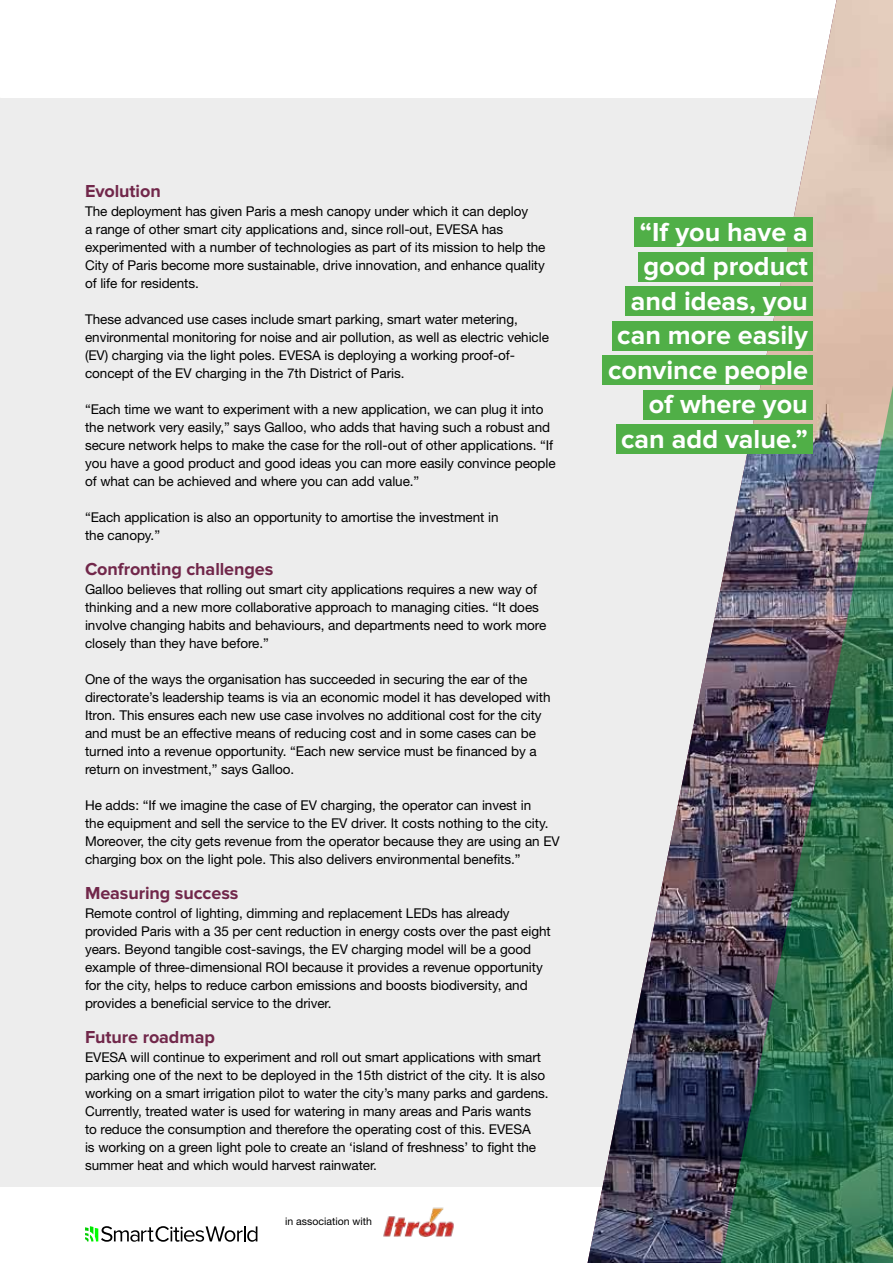
<style>
.page{position:relative;width:893px;height:1263px;background:#fff}
.page>*{position:absolute;margin:0;border:0;box-sizing:border-box;transform-origin:0 0}
.t1{font:700 27px/34.5px "Proxima Nova";color:#fff;text-align:right}
.t2{font:700 18px "Proxima Nova";letter-spacing:-.005em;color:#71274a}
.t3{font:13.5px/18px "Helvetica Neue LT Std";letter-spacing:-.005em;color:#000}
.t4{font:10.5px "Helvetica Neue LT Std";color:#000}
</style>
<div class="page">
<img style="left:380px;top:1186px;width:77px;height:51px">
<svg style="left:85px;top:1226px;width:172px;height:16px"></svg>
<div style="left:0;top:98px;width:893px;height:1088px;background:#ededed"></div>
<img style="left:587px;top:217px;width:131px;height:1046px">
<img style="left:718px;top:0;width:175px;height:1263px">
<div style="left:635px;top:217px;width:178px;height:30px;background:#50af47"></div>
<div style="left:638px;top:252px;width:175px;height:30px;background:#50af47"></div>
<div style="left:626px;top:286px;width:187px;height:30px;background:#50af47"></div>
<div style="left:612px;top:321px;width:201px;height:30px;background:#50af47"></div>
<div style="left:603px;top:355px;width:210px;height:30px;background:#50af47"></div>
<div style="left:644px;top:390px;width:169px;height:30px;background:#50af47"></div>
<div style="left:616px;top:424px;width:197px;height:30px;background:#50af47"></div>
<h2 class="t2" style="left:85px;top:180px;width:77px">Evolution</h2>
<p class="t3" style="left:85px;top:202px;width:462px">The deployment has given Paris a mesh canopy under which it can deploy<br>a range of other smart city applications and, since roll-out, EVESA has experimented with a number of technologies as part of its mission to help the City of Paris become more sustainable, drive innovation, and enhance quality of life for residents.</p>
<p class="t3" style="left:85px;top:310px;width:465px">These advanced use cases include smart parking, smart water metering, environmental monitoring for noise and air pollution, as well as electric vehicle (EV) charging via the light poles. EVESA is deploying a working proof-of&shy;concept of the EV charging in the 7th District of Paris.</p>
<p class="t3" style="left:85px;top:400px;width:472px">“Each time we want to experiment with a new application, we can plug it into the network very easily,” says Galloo, who adds that having such a robust and secure network helps to make the case for the roll-out of other applications. “If you have a good product and good ideas you can more easily convince people of what can be achieved and where you can add value.”</p>
<p class="t3" style="left:85px;top:508px;width:415px">“Each application is also an opportunity to amortise the investment in the canopy.”</p>
<h2 class="t2" style="left:85px;top:558px;width:190px">Confronting challenges</h2>
<p class="t3" style="left:85px;top:580px;width:463px">Galloo believes that rolling out smart city applications requires a new way of thinking and a new more collaborative approach to managing cities. “It does involve changing habits and behaviours, and departments need to work more closely than they have before.”</p>
<p class="t3" style="left:85px;top:670px;width:467px">One of the ways the organisation has succeeded in securing the ear of the directorate’s leadership teams is via an economic model it has developed with Itron. This ensures each new use case involves no additional cost for the city and must be an effective means of reducing cost and in some cases can be turned into a revenue opportunity. “Each new service must be financed by a return on investment,” says Galloo.</p>
<p class="t3" style="left:85px;top:796px;width:476px">He adds: “If we imagine the case of EV charging, the operator can invest in<br>the equipment and sell the service to the EV driver. It costs nothing to the city.<br>Moreover, the city gets revenue from the operator because they are using an EV charging box on the light pole. This also delivers environmental benefits.”</p>
<h2 class="t2" style="left:85px;top:882px;width:155px">Measuring success</h2>
<p class="t3" style="left:85px;top:904px;width:467px">Remote control of lighting, dimming and replacement LEDs has already provided Paris with a 35 per cent reduction in energy costs over the past eight years. Beyond tangible cost-savings, the EV charging model will be a good example of three-dimensional ROI because it provides a revenue opportunity for the city, helps to reduce carbon emissions and boosts biodiversity, and provides a beneficial service to the driver.</p>
<h2 class="t2" style="left:85px;top:1026px;width:131px">Future roadmap</h2>
<p class="t3" style="left:85px;top:1048px;width:465px">EVESA will continue to experiment and roll out smart applications with smart parking one of the next to be deployed in the 15th district of the city. It is also working on a smart irrigation pilot to water the city’s many parks and gardens.<br>Currently, treated water is used for watering in many areas and Paris wants<br>to reduce the consumption and therefore the operating cost of this. EVESA<br>is working on a green light pole to create an ‘island of freshness’ to fight the summer heat and which would harvest rainwater.</p>
<p class="t4" style="left:285px;top:1215px;width:88px">in association with</p>
<h1 class="t1" style="left:608px;top:215px;width:201px">“If you have a good product and ideas, you can more easily convince people of where you can add value.”</h1>
</div>
